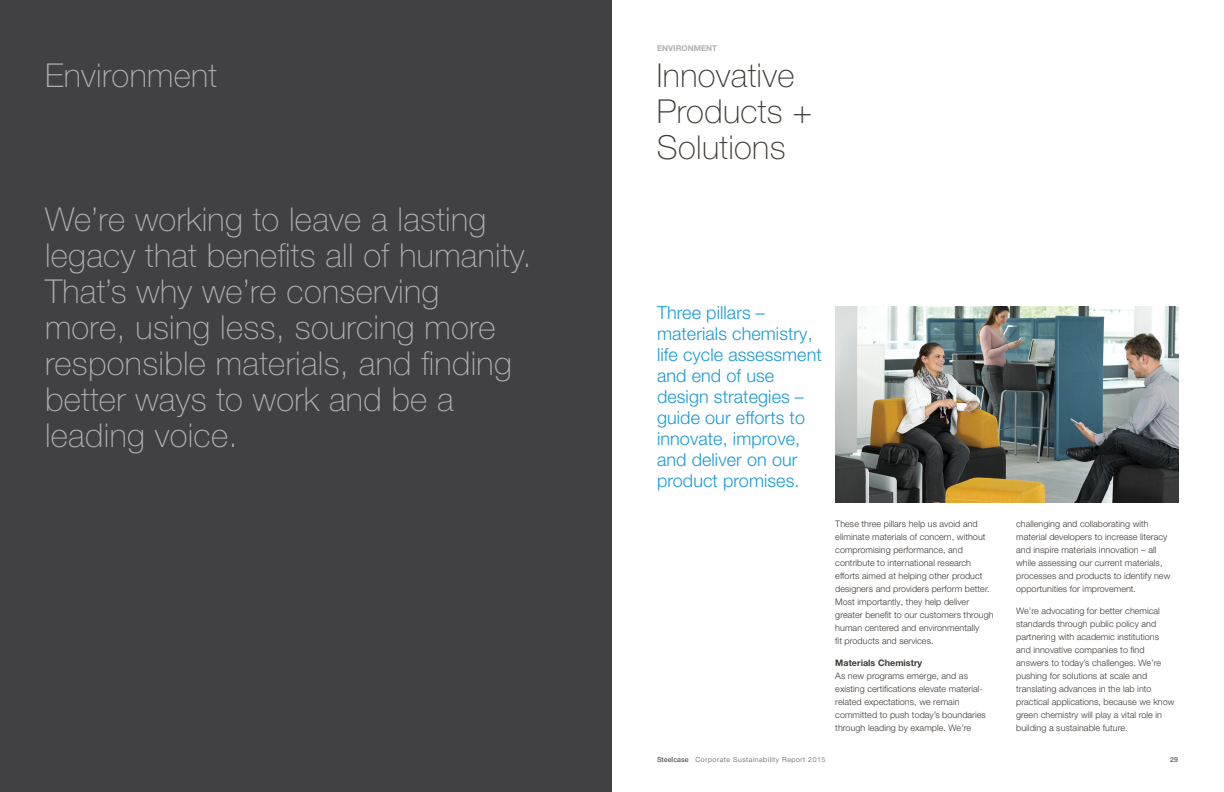
<style>
.page{position:relative;width:1224px;height:792px;background:#fff}
.page>*{position:absolute;margin:0;border:0;box-sizing:border-box;transform-origin:0 0}
.t1{font:100 33px/36px "Helvetica Neue LT Pro";letter-spacing:.01em;color:#b1b0b0}
.t2{font:100 33px/36px "Helvetica Neue LT Pro";letter-spacing:.01em;color:#3e3935}
.t3{font:300 18px/21px "Helvetica Neue LT Pro";letter-spacing:.005em;color:#1c9ad6}
.t4{font:300 9px/13px "Helvetica Neue LT Pro";letter-spacing:.005em;color:#3e3935}
.t5{font:700 9px "Helvetica Neue LT Pro";letter-spacing:.005em;color:#3e3935}
.t6{font:700 8px "Helvetica Neue LT Pro";letter-spacing:.005em;color:#b1b0b0}
.t7{font:300 7px "Helvetica Neue LT Pro";letter-spacing:.075em;color:#5c5956}
.t8{font:500 7px "Helvetica Neue LT Pro";color:#5c5956}
.s1{font-weight:500}
</style>
<div class="page">
<div style="left:0;top:0;width:612px;height:792px;background:#414042"></div>
<img style="left:835px;top:306px;width:344px;height:197px">
<h1 class="t1" style="left:45px;top:56px;width:174px">Environment</h1>
<h1 class="t1" style="left:45px;top:200px;width:488px">We’re working to leave a lasting legacy that benefits all of humanity.<br>That’s why we’re conserving<br>more, using less, sourcing more responsible materials, and finding better ways to work and be a leading voice.</h1>
<p class="t6" style="left:657px;top:43px;width:62px">ENVIRONMENT</p>
<h1 class="t2" style="left:657px;top:57px;width:157px">Innovative<br>Products +<br>Solutions</h1>
<h2 class="t3" style="left:657px;top:302px;width:166px">Three pillars – materials chemistry, life cycle assessment and end of use design strategies – guide our efforts to innovate, improve, and deliver on our product promises.</h2>
<p class="t4" style="left:835px;top:517px;width:160px">These three pillars help us avoid and eliminate materials of concern, without compromising performance, and contribute to international research efforts aimed at helping other product designers and providers perform better.<br>Most importantly, they help deliver greater benefit to our customers through human centered and environmentally<br>fit products and services.</p>
<p class="t5" style="left:835px;top:657px;width:88px">Materials Chemistry</p>
<p class="t4" style="left:835px;top:669px;width:152px">As new programs emerge, and as existing certifications elevate material&shy;related expectations, we remain committed to push today’s boundaries through leading by example. We’re</p>
<p class="t4" style="left:1016px;top:517px;width:156px">challenging and collaborating with material developers to increase literacy and inspire materials innovation – all while assessing our current materials, processes and products to identify new opportunities for improvement.</p>
<p class="t4" style="left:1016px;top:604px;width:160px">We’re advocating for better chemical standards through public policy and partnering with academic institutions and innovative companies to find answers to today’s challenges. We’re pushing for solutions at scale and translating advances in the lab into practical applications, because we know green chemistry will play a vital role in building a sustainable future.</p>
<p class="t7" style="left:657px;top:755px;width:170px"><span class="s1">Steelcase</span> Corporate Sustainability Report 2015</p>
<p class="t8" style="left:1170px;top:755px;width:9px">29</p>
</div>
